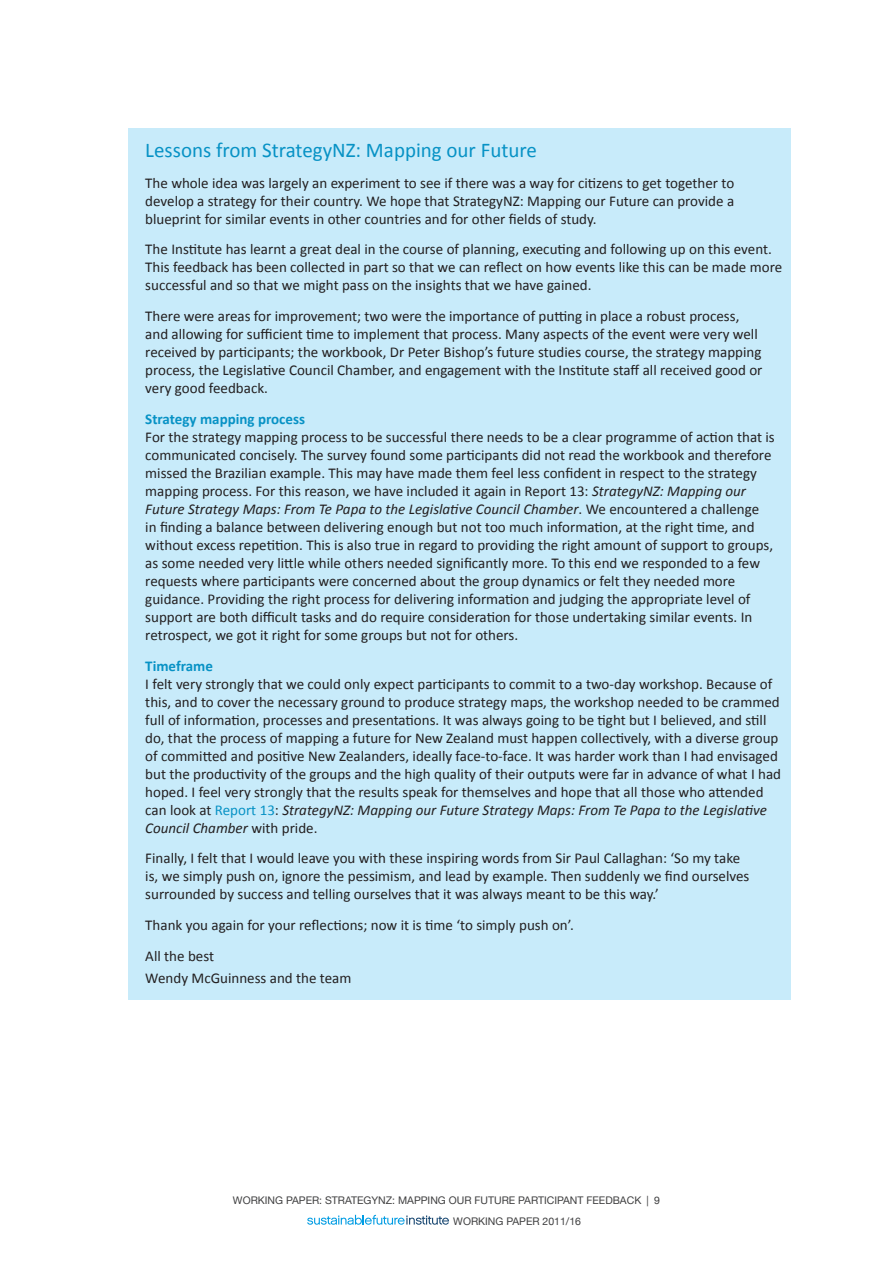
<style>
.page{position:relative;width:893px;height:1263px;background:#fff}
.page>*{position:absolute;margin:0;border:0;box-sizing:border-box;transform-origin:0 0}
.Main_title_1_1_1{font:21px "Calibri";color:#0792c5}
.table_text{font:15px/18px "Calibri";color:#231f20}
.little_title{font:700 15px "Calibri";color:#0792c5}
.t1{font:10.5px/20.9px "Helvetica Neue";color:#3e3e3f}
.s1{font-style:italic}
.s2{color:#0792c5}
</style>
<div class="page">
<svg style="left:307px;top:1215px;width:142px;height:10px"></svg>
<div style="left:128px;top:128px;width:663px;height:872px;background:#c8ebfa"></div>
<p class="Main_title_1_1_1" style="left:145px;top:137px;width:393px">Lessons from StrategyNZ: Mapping our Future</p>
<p class="table_text" style="left:145px;top:174px;width:590px;text-align:justify">The whole idea was largely an experiment to see if there was a way for citizens to get together to develop a strategy for their country. We hope that StrategyNZ: Mapping our Future can provide a blueprint for similar events in other countries and for other fields of study.</p>
<p class="table_text" style="left:145px;top:240px;width:638px">The Institute has learnt a great deal in the course of planning, executing and following up on this event.<br>This feedback has been collected in part so that we can reflect on how events like this can be made more successful and so that we might pass on the insights that we have gained.</p>
<p class="table_text" style="left:145px;top:307px;width:619px">There were areas for improvement; two were the importance of putting in place a robust process, and allowing for sufficient time to implement that process. Many aspects of the event were very well received by participants; the workbook, Dr Peter Bishop’s future studies course, the strategy mapping process, the Legislative Council Chamber, and engagement with the Institute staff all received good or very good feedback.</p>
<p class="little_title" style="left:145px;top:408px;width:161px">Strategy mapping process</p>
<p class="table_text" style="left:145px;top:428px;width:631px">For the strategy mapping process to be successful there needs to be a clear programme of action that is communicated concisely. The survey found some participants did not read the workbook and therefore missed the Brazilian example. This may have made them feel less confident in respect to the strategy mapping process. For this reason, we have included it again in Report 13: <span class="s1">StrategyNZ: Mapping our Future Strategy Maps: From Te Papa to the Legislative Council Chamber</span>. We encountered a challenge<br>in finding a balance between delivering enough but not too much information, at the right time, and without excess repetition. This is also true in regard to providing the right amount of support to groups, as some needed very little while others needed significantly more. To this end we responded to a few requests where participants were concerned about the group dynamics or felt they needed more guidance. Providing the right process for delivering information and judging the appropriate level of support are both difficult tasks and do require consideration for those undertaking similar events. In retrospect, we got it right for some groups but not for others.</p>
<p class="little_title" style="left:145px;top:655px;width:69px">Timeframe</p>
<p class="table_text" style="left:145px;top:675px;width:637px">I felt very strongly that we could only expect participants to commit to a two-day workshop. Because of this, and to cover the necessary ground to produce strategy maps, the workshop needed to be crammed full of information, processes and presentations. It was always going to be tight but I believed, and still do, that the process of mapping a future for New Zealand must happen collectively, with a diverse group of committed and positive New Zealanders, ideally face-to-face. It was harder work than I had envisaged but the productivity of the groups and the high quality of their outputs were far in advance of what I had hoped. I feel very strongly that the results speak for themselves and hope that all those who attended can look at <span class="s2">Report 13</span>: <span class="s1">StrategyNZ: Mapping our Future Strategy Maps: From Te Papa to the Legislative Council Chamber</span> with pride.</p>
<p class="table_text" style="left:145px;top:849px;width:606px">Finally, I felt that I would leave you with these inspiring words from Sir Paul Callaghan: ‘So my take is, we simply push on, ignore the pessimism, and lead by example. Then suddenly we find ourselves surrounded by success and telling ourselves that it was always meant to be this way.’</p>
<p class="table_text" style="left:145px;top:916px;width:430px">Thank you again for your reflections; now it is time ‘to simply push on’.</p>
<p class="table_text" style="left:145px;top:947px;width:70px">All the best</p>
<p class="table_text" style="left:145px;top:969px;width:208px">Wendy McGuinness and the team</p>
<p class="t1" style="left:453px;top:1190px;width:208px;text-indent:-220px">WORKING PAPER: STRATEGYNZ: MAPPING OUR FUTURE PARTICIPANT FEEDBACK | 9<br>WORKING PAPER 2011/16</p>
</div>
